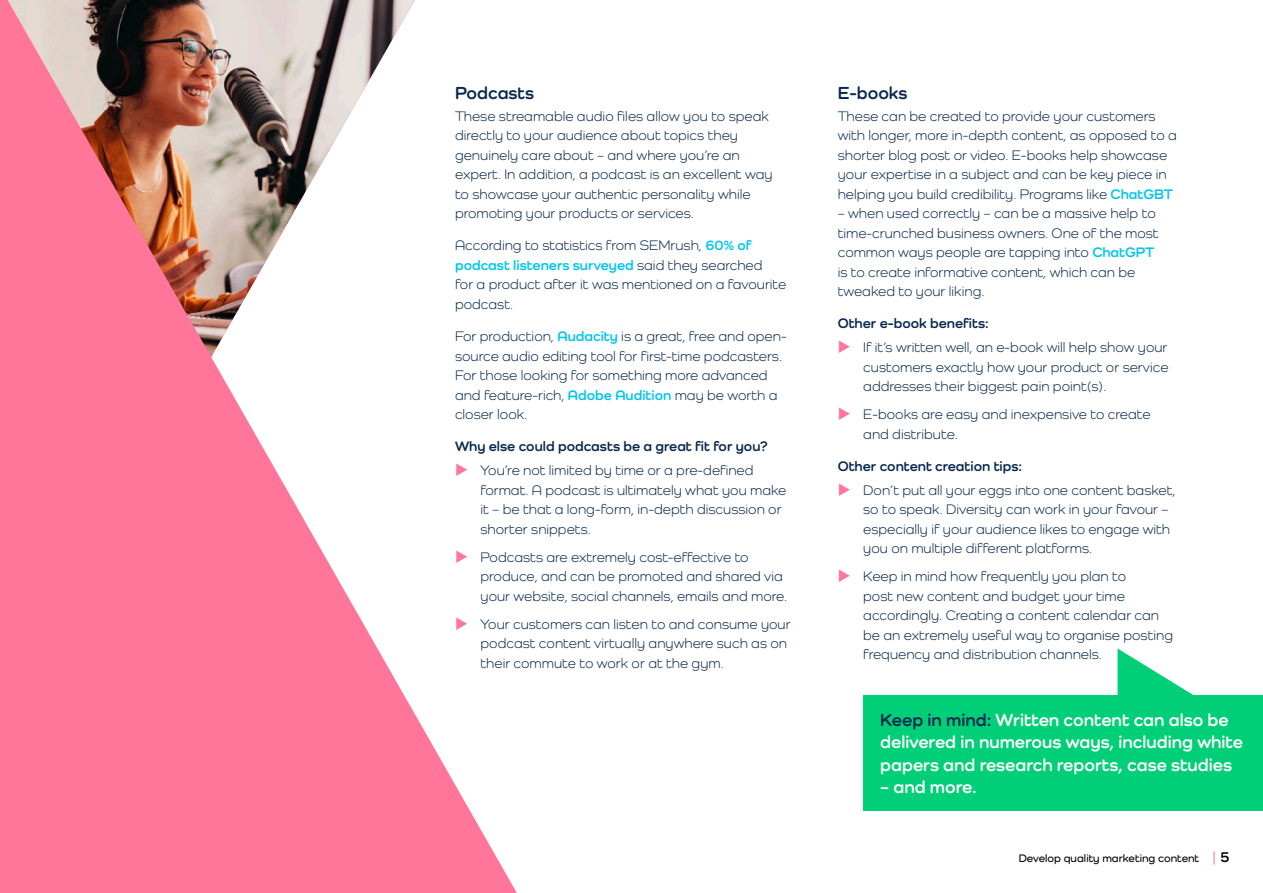
<style>
.page{position:relative;width:1263px;height:893px;background:#fff}
.page>*{position:absolute;margin:0;border:0;box-sizing:border-box;transform-origin:0 0}
.call_out_box{font:700 18px/22.5px "Como";color:#fff}
.sub_navy_12{font:700 18px "Como";color:#082850}
.NEW_body_9_5_reg{font:14.25px/19.5px "Como";color:#082850}
.body_indent{font:14.25px/19.5px "Como";color:#082850}
.NEW_body_9_5_reg-2{font:700 14.25px "Como";color:#082850}
.t1{font:600 11.25px "Como";color:#000}
.s1{font-weight:700;color:#00c6ec}
.s2{color:#ff769a}
.s3{color:#082850}
.s4{font-size:15px;color:#ff769a}
.s5{font-weight:700;font-size:15px}
</style>
<div class="page">
<div style="left:863px;top:695px;width:400px;height:115px;background:#00cf77"></div>
<svg style="left:1117px;top:648px;width:76px;height:47px"></svg>
<svg style="left:0;top:0;width:517px;height:893px;fill:#ff769a"></svg>
<p class="sub_navy_12" style="left:455px;top:82px;width:81px">Podcasts</p>
<p class="NEW_body_9_5_reg" style="left:455px;top:106px;width:319px">These streamable audio files allow you to speak directly to your audience about topics they genuinely care about – and where you’re an expert. In addition, a podcast is an excellent way to showcase your authentic personality while promoting your products or services.</p>
<p class="NEW_body_9_5_reg" style="left:455px;top:235px;width:333px">According to statistics from SEMrush, <span class="s1">60% of podcast listeners surveyed</span> said they searched<br>for a product after it was mentioned on a favourite podcast.</p>
<p class="NEW_body_9_5_reg" style="left:455px;top:326px;width:333px">For production, <span class="s1">Audacity</span> is a great, free and open&shy;source audio editing tool for first-time podcasters.<br>For those looking for something more advanced and feature-rich, <span class="s1">Adobe Audition</span> may be worth a closer look.</p>
<p class="NEW_body_9_5_reg-2" style="left:455px;top:438px;width:314px">Why else could podcasts be a great fit for you?</p>
<p class="body_indent" style="left:480px;top:460px;width:307px;text-indent:-26px"><span class="s2">◆</span> You’re not limited by time or a pre-defined format. A podcast is ultimately what you make it – be that a long-form, in-depth discussion or shorter snippets.</p>
<p class="body_indent" style="left:480px;top:547px;width:308px;text-indent:-26px"><span class="s2">◆</span> Podcasts are extremely cost-effective to produce, and can be promoted and shared via your website, social channels, emails and more.</p>
<p class="body_indent" style="left:480px;top:614px;width:312px;text-indent:-26px"><span class="s2">◆</span> Your customers can listen to and consume your podcast content virtually anywhere such as on their commute to work or at the gym.</p>
<p class="sub_navy_12" style="left:838px;top:82px;width:71px">E-books</p>
<p class="NEW_body_9_5_reg" style="left:838px;top:106px;width:341px">These can be created to provide your customers with longer, more in-depth content, as opposed to a shorter blog post or video. E-books help showcase your expertise in a subject and can be key piece in helping you build credibility. Programs like <span class="s1">ChatGBT</span></p>
<p class="NEW_body_9_5_reg" style="left:838px;top:203px;width:322px">– when used correctly – can be a massive help to time-crunched business owners. One of the most common ways people are tapping into <span class="s1">ChatGPT </span>is to create informative content, which can be tweaked to your liking.</p>
<p class="NEW_body_9_5_reg-2" style="left:838px;top:315px;width:153px">Other e-book benefits:</p>
<p class="body_indent" style="left:863px;top:337px;width:307px;text-align:justify;text-indent:-26px"><span class="s2">◆</span> If it’s written well, an e-book will help show your customers exactly how your product or service addresses their biggest pain point(s).</p>
<p class="body_indent" style="left:863px;top:404px;width:289px;text-indent:-26px"><span class="s2">◆</span> E-books are easy and inexpensive to create and distribute.</p>
<p class="NEW_body_9_5_reg-2" style="left:838px;top:457px;width:186px">Other content creation tips:</p>
<p class="body_indent" style="left:863px;top:480px;width:314px;text-indent:-26px"><span class="s2">◆</span> Don’t put all your eggs into one content basket, so to speak. Diversity can work in your favour – especially if your audience likes to engage with you on multiple different platforms.</p>
<p class="body_indent" style="left:863px;top:566px;width:311px;text-indent:-26px"><span class="s2">◆</span> Keep in mind how frequently you plan to<br>post new content and budget your time accordingly. Creating a content calendar can be an extremely useful way to organise posting frequency and distribution channels.</p>
<p class="call_out_box" style="left:880px;top:708px;width:364px"><span class="s3">Keep in mind:</span> Written content can also be delivered in numerous ways, including white papers and research reports, case studies</p>
<p class="call_out_box" style="left:880px;top:775px;width:98px">– and more.</p>
<p class="t1" style="left:1019px;top:851px;width:213px">Develop quality marketing content <span class="s4">|</span> <span class="s5">5</span></p>
</div>
